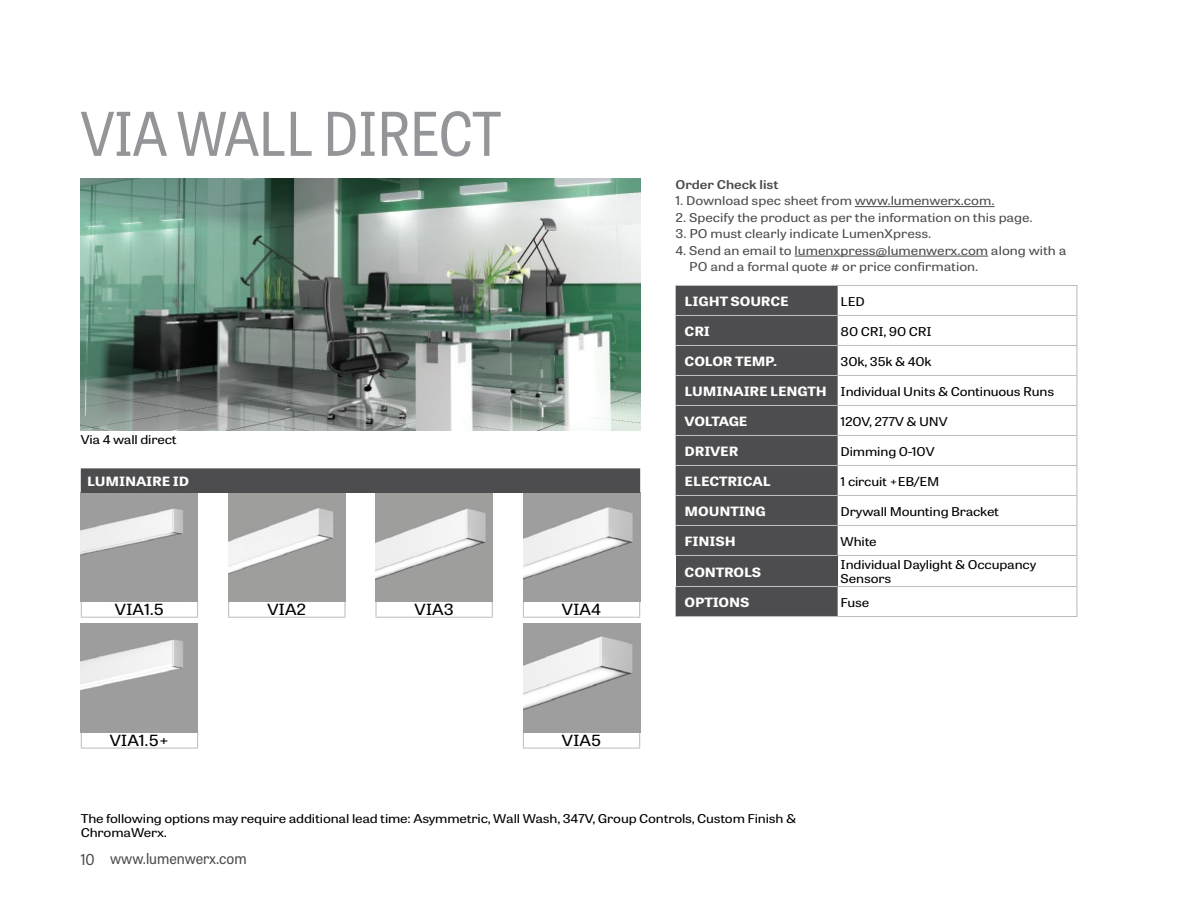
<style>
.page{position:relative;width:1188px;height:918px;background:#fff}
.page>*{position:absolute;margin:0;border:0;box-sizing:border-box;transform-origin:0 0}
.t1{font:60px "Tablet Gothic";letter-spacing:-.01em;color:#939598;scale:.9 1}
.t2{font:15.3px "Tablet Gothic";color:#000;scale:1.18 1}
.t3{font:15px "Tablet Gothic";color:#4d4d4f;scale:.95 1}
.t4{font:700 12.75px "Tablet Gothic";letter-spacing:-.01em;color:#fff;scale:1.18 1}
.t5{font:700 12.75px "Tablet Gothic";letter-spacing:-.03em;color:#fff;scale:1.18 1}
.t6{font:12.15px/14.2px "Tablet Gothic";letter-spacing:-.01em;color:#000;scale:1.18 1}
.t7{font:12.15px/16.5px "Tablet Gothic";color:#4d4d4f;scale:1.18 1}
.t8{font:600 12.15px "Tablet Gothic";color:#4d4d4f;scale:1.18 1}
.s1{font-weight:700;font-size:12.75px;color:#fff}
</style>
<div class="page">
<img style="left:81px;top:178px;width:559px;height:252px">
<div style="left:676px;top:286px;width:162px;height:330px;background:#4d4d4f"></div>
<div style="left:676px;top:555px;width:162px;height:31px;background:#4d4d4f"></div>
<hr style="left:676px;top:285px;width:162px;height:1px;background:#bcbec0">
<hr style="left:838px;top:285px;width:239px;height:1px;background:#bcbec0">
<hr style="left:676px;top:315px;width:162px;height:1px;background:#bcbec0">
<hr style="left:838px;top:315px;width:239px;height:1px;background:#bcbec0">
<hr style="left:676px;top:345px;width:162px;height:1px;background:#bcbec0">
<hr style="left:838px;top:345px;width:239px;height:1px;background:#bcbec0">
<hr style="left:676px;top:375px;width:162px;height:1px;background:#bcbec0">
<hr style="left:838px;top:375px;width:239px;height:1px;background:#bcbec0">
<hr style="left:676px;top:405px;width:162px;height:1px;background:#bcbec0">
<hr style="left:838px;top:405px;width:239px;height:1px;background:#bcbec0">
<hr style="left:676px;top:435px;width:162px;height:1px;background:#bcbec0">
<hr style="left:838px;top:435px;width:239px;height:1px;background:#bcbec0">
<hr style="left:676px;top:465px;width:162px;height:1px;background:#bcbec0">
<hr style="left:838px;top:465px;width:239px;height:1px;background:#bcbec0">
<hr style="left:676px;top:495px;width:162px;height:1px;background:#bcbec0">
<hr style="left:838px;top:495px;width:239px;height:1px;background:#bcbec0">
<hr style="left:676px;top:525px;width:162px;height:1px;background:#bcbec0">
<hr style="left:838px;top:525px;width:239px;height:1px;background:#bcbec0">
<svg style="left:1076px;top:286px;width:1px;height:269px"></svg>
<svg style="left:1076px;top:587px;width:1px;height:29px"></svg>
<hr style="left:676px;top:616px;width:162px;height:1px;background:#bcbec0">
<hr style="left:838px;top:616px;width:239px;height:1px;background:#bcbec0">
<hr style="left:676px;top:555px;width:162px;height:1px;background:#bcbec0">
<hr style="left:838px;top:555px;width:239px;height:1px;background:#bcbec0">
<hr style="left:1076px;top:556px;width:1px;height:30px;background:#bcbec0">
<hr style="left:676px;top:586px;width:162px;height:1px;background:#bcbec0">
<hr style="left:838px;top:586px;width:239px;height:1px;background:#bcbec0">
<hr style="left:375px;top:599px;width:118px;height:1px;background:#bcbec0">
<svg style="left:375px;top:600px;width:2px;height:17px"></svg>
<svg style="left:492px;top:601px;width:1px;height:16px"></svg>
<hr style="left:375px;top:617px;width:118px;height:1px;background:#bcbec0">
<img style="left:376px;top:493px;width:117px;height:108px">
<svg style="left:81px;top:601px;width:1px;height:16px"></svg>
<svg style="left:197px;top:601px;width:1px;height:16px"></svg>
<hr style="left:81px;top:617px;width:117px;height:1px;background:#bcbec0">
<svg style="left:81px;top:732px;width:1px;height:16px"></svg>
<svg style="left:197px;top:732px;width:1px;height:16px"></svg>
<hr style="left:81px;top:748px;width:117px;height:1px;background:#bcbec0">
<img style="left:81px;top:493px;width:117px;height:108px">
<img style="left:81px;top:624px;width:117px;height:108px">
<svg style="left:523px;top:732px;width:1px;height:16px"></svg>
<svg style="left:639px;top:732px;width:1px;height:16px"></svg>
<hr style="left:523px;top:748px;width:117px;height:1px;background:#bcbec0">
<img style="left:523px;top:624px;width:117px;height:108px">
<svg style="left:523px;top:601px;width:1px;height:16px"></svg>
<svg style="left:639px;top:601px;width:1px;height:16px"></svg>
<hr style="left:523px;top:617px;width:117px;height:1px;background:#bcbec0">
<img style="left:523px;top:493px;width:117px;height:108px">
<svg style="left:228px;top:601px;width:1px;height:16px"></svg>
<svg style="left:344px;top:601px;width:1px;height:16px"></svg>
<hr style="left:228px;top:617px;width:117px;height:1px;background:#bcbec0">
<img style="left:228px;top:493px;width:117px;height:108px">
<div style="left:81px;top:469px;width:559px;height:23px;background:#4d4d4f"></div>
<hr style="left:81px;top:468px;width:559px;height:1px;background:#4d4d4f">
<hr style="left:81px;top:492px;width:559px;height:1px;background:#4d4d4f">
<hr style="left:855px;top:206px;width:140px;height:1px;background:#4d4d4f">
<hr style="left:795px;top:256px;width:193px;height:1px;background:#4d4d4f">
<h1 class="t1" style="left:81px;top:92px;width:469px">VIA WALL DIRECT</h1>
<p class="t6" style="left:81px;top:432px;width:83px">Via 4 wall direct</p>
<p class="t4" style="left:87px;top:473px;width:88px">LUMINAIRE ID</p>
<p class="t2" style="left:115px;top:599px;width:43px">VIA1.5</p>
<p class="t2" style="left:415px;top:599px;width:35px">VIA3</p>
<p class="t2" style="left:267px;top:599px;width:34px">VIA2</p>
<p class="t2" style="left:562px;top:599px;width:35px">VIA4</p>
<p class="t2" style="left:110px;top:730px;width:52px">VIA1.5+</p>
<p class="t2" style="left:562px;top:730px;width:35px">VIA5</p>
<p class="t8" style="left:675px;top:176px;width:89px">Order Check list</p>
<p class="t7" style="left:675px;top:192px;width:272px">1. Download spec sheet from www.lumenwerx.com.</p>
<p class="t7" style="left:675px;top:209px;width:304px">2. Specify the product as per the information on this page.</p>
<p class="t7" style="left:675px;top:225px;width:219px">3. PO must clearly indicate LumenXpress.</p>
<p class="t7" style="left:689px;top:242px;width:321px;text-indent:-14px">4. Send an email to lumenxpress@lumenwerx.com along with a<br>PO and a formal quote # or price confirmation.</p>
<p class="t4" style="left:685px;top:292px;width:90px">LIGHT SOURCE</p>
<p class="t6" style="left:841px;top:294px;width:22px">LED</p>
<p class="t4" style="left:685px;top:322px;width:23px">CRI</p>
<p class="t6" style="left:841px;top:324px;width:79px">80 CRI, 90 CRI</p>
<p class="t4" style="left:685px;top:352px;width:80px">COLOR TEMP.</p>
<p class="t6" style="left:841px;top:354px;width:79px">30k, 35k &amp; 40k</p>
<p class="t6" style="left:685px;top:384px;width:315px"><span class="s1">LUMINAIRE LENGTH</span> Individual Units &amp; Continuous Runs</p>
<p class="t5" style="left:685px;top:412px;width:55px">VOLTAGE</p>
<p class="t6" style="left:841px;top:414px;width:92px">120V, 277V &amp; UNV</p>
<p class="t4" style="left:685px;top:442px;width:47px">DRIVER</p>
<p class="t6" style="left:841px;top:444px;width:81px">Dimming 0-10V</p>
<p class="t4" style="left:685px;top:472px;width:75px">ELECTRICAL</p>
<p class="t6" style="left:841px;top:474px;width:85px">1 circuit +EB/EM</p>
<p class="t4" style="left:685px;top:502px;width:70px">MOUNTING</p>
<p class="t6" style="left:841px;top:504px;width:136px">Drywall Mounting Bracket</p>
<p class="t4" style="left:685px;top:532px;width:45px">FINISH</p>
<p class="t6" style="left:841px;top:534px;width:32px">White</p>
<p class="t4" style="left:685px;top:563px;width:66px">CONTROLS</p>
<p class="t6" style="left:841px;top:557px;width:167px">Individual Daylight &amp; Occupancy<br>Sensors</p>
<p class="t4" style="left:685px;top:593px;width:56px">OPTIONS</p>
<p class="t6" style="left:841px;top:595px;width:26px">Fuse</p>
<p class="t6" style="left:81px;top:811px;width:608px">The following options may require additional lead time: Asymmetric, Wall Wash, 347V, Group Controls, Custom Finish &amp;<br>ChromaWerx.</p>
<p class="t3" style="left:81px;top:848px;width:176px">10 www.lumenwerx.com</p>
</div>
